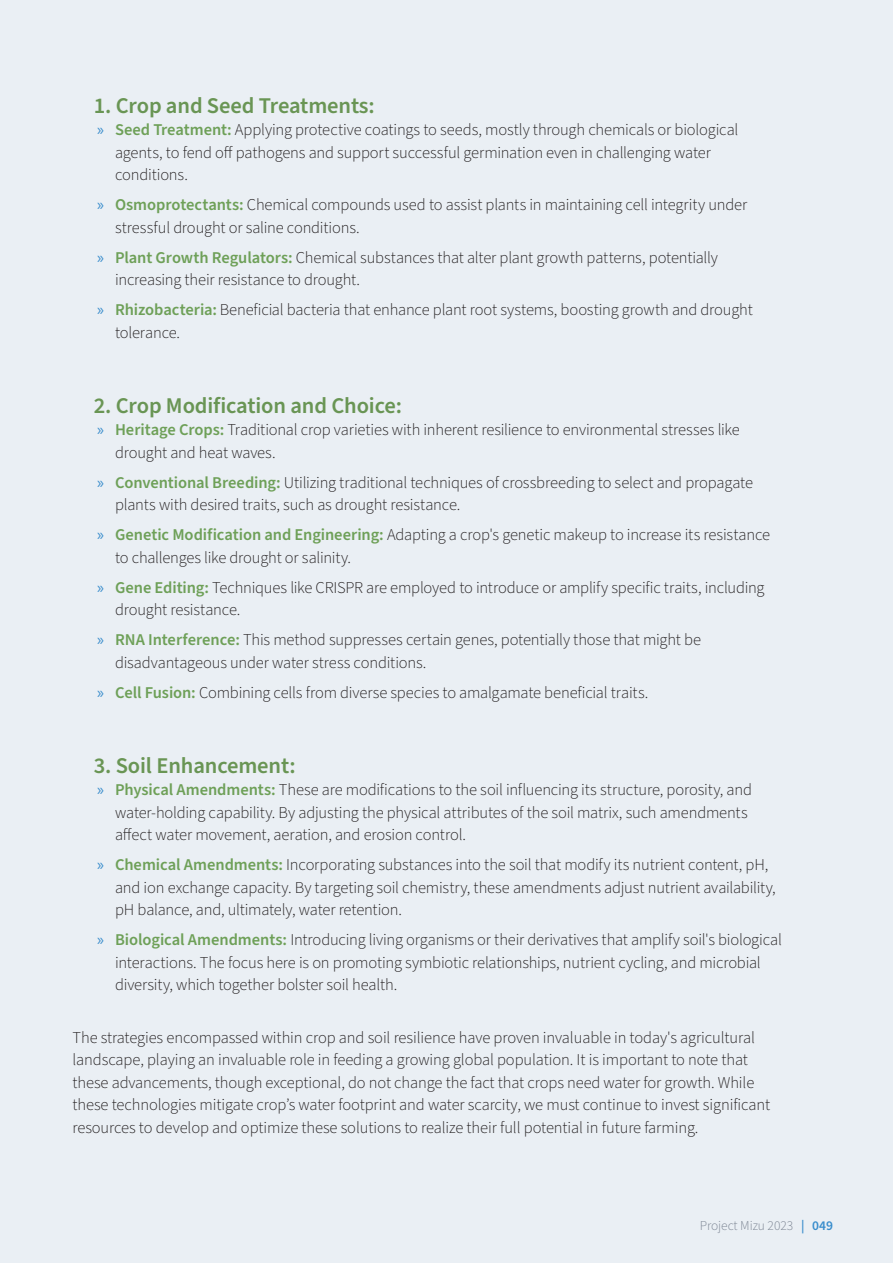
<style>
.page{position:relative;width:893px;height:1263px;background:#eaeff4}
.page>*{position:absolute;margin:0;border:0;box-sizing:border-box;transform-origin:0 0}
.t1{font:600 22.5px "Source Sans Pro";letter-spacing:-.005em;color:#699554}
.t2{font:300 16.5px/22.5px "Source Sans Pro";letter-spacing:-.01em;color:#231f20}
.t3{font:300 13.5px "Source Sans Pro";letter-spacing:-.005em;color:#7a8391}
.s1{font-family:"Myriad Pro";font-weight:400;color:#398dcc}
.s2{font-weight:600;color:#6ea058}
.s3{font-weight:600;color:#398dcc}
</style>
<div class="page">
<h1 class="t1" style="left:94px;top:90px;width:282px">1. Crop and Seed Treatments:</h1>
<p class="t2" style="left:115px;top:119px;width:625px;text-indent:-18px"><span class="s1">»</span> <span class="s2">Seed Treatment:</span> Applying protective coatings to seeds, mostly through chemicals or biological agents, to fend off pathogens and support successful germination even in challenging water conditions.</p>
<p class="t2" style="left:115px;top:194px;width:634px;text-indent:-18px"><span class="s1">»</span> <span class="s2">Osmoprotectants:</span> Chemical compounds used to assist plants in maintaining cell integrity under stressful drought or saline conditions.</p>
<p class="t2" style="left:115px;top:246px;width:604px;text-indent:-18px"><span class="s1">»</span> <span class="s2">Plant Growth Regulators:</span> Chemical substances that alter plant growth patterns, potentially increasing their resistance to drought.</p>
<p class="t2" style="left:115px;top:299px;width:639px;text-indent:-18px"><span class="s1">»</span> <span class="s2">Rhizobacteria:</span> Beneficial bacteria that enhance plant root systems, boosting growth and drought tolerance.</p>
<h1 class="t1" style="left:94px;top:390px;width:310px">2. Crop Modification and Choice:</h1>
<p class="t2" style="left:115px;top:419px;width:626px;text-indent:-18px"><span class="s1">»</span> <span class="s2">Heritage Crops:</span> Traditional crop varieties with inherent resilience to environmental stresses like drought and heat waves.</p>
<p class="t2" style="left:115px;top:471px;width:639px;text-indent:-18px"><span class="s1">»</span> <span class="s2">Conventional Breeding:</span> Utilizing traditional techniques of crossbreeding to select and propagate plants with desired traits, such as drought resistance.</p>
<p class="t2" style="left:115px;top:524px;width:657px;text-indent:-18px"><span class="s1">»</span> <span class="s2">Genetic Modification and Engineering:</span> Adapting a crop's genetic makeup to increase its resistance to challenges like drought or salinity.</p>
<p class="t2" style="left:115px;top:576px;width:651px;text-indent:-18px"><span class="s1">»</span> <span class="s2">Gene Editing:</span> Techniques like CRISPR are employed to introduce or amplify specific traits, including drought resistance.</p>
<p class="t2" style="left:115px;top:629px;width:587px;text-indent:-18px"><span class="s1">»</span> <span class="s2">RNA Interference:</span> This method suppresses certain genes, potentially those that might be disadvantageous under water stress conditions.</p>
<p class="t2" style="left:97px;top:681px;width:553px"><span class="s1">»</span> <span class="s2">Cell Fusion:</span> Combining cells from diverse species to amalgamate beneficial traits.</p>
<h1 class="t1" style="left:94px;top:750px;width:203px">3. Soil Enhancement:</h1>
<p class="t2" style="left:115px;top:779px;width:638px;text-indent:-18px"><span class="s1">»</span> <span class="s2">Physical Amendments:</span> These are modifications to the soil influencing its structure, porosity, and water-holding capability. By adjusting the physical attributes of the soil matrix, such amendments affect water movement, aeration, and erosion control.</p>
<p class="t2" style="left:115px;top:854px;width:662px;text-indent:-18px"><span class="s1">»</span> <span class="s2">Chemical Amendments:</span> Incorporating substances into the soil that modify its nutrient content, pH, and ion exchange capacity. By targeting soil chemistry, these amendments adjust nutrient availability, pH balance, and, ultimately, water retention.</p>
<p class="t2" style="left:115px;top:929px;width:668px;text-indent:-18px"><span class="s1">»</span> <span class="s2">Biological Amendments:</span> Introducing living organisms or their derivatives that amplify soil's biological interactions. The focus here is on promoting symbiotic relationships, nutrient cycling, and microbial diversity, which together bolster soil health.</p>
<p class="t2" style="left:73px;top:1026px;width:699px">The strategies encompassed within crop and soil resilience have proven invaluable in today's agricultural landscape, playing an invaluable role in feeding a growing global population. It is important to note that these advancements, though exceptional, do not change the fact that crops need water for growth. While these technologies mitigate crop’s water footprint and water scarcity, we must continue to invest significant resources to develop and optimize these solutions to realize their full potential in future farming.</p>
<p class="t3" style="left:700px;top:1217px;width:135px">Project Mizu 2023 <span class="s3">| 049</span></p>
</div>
